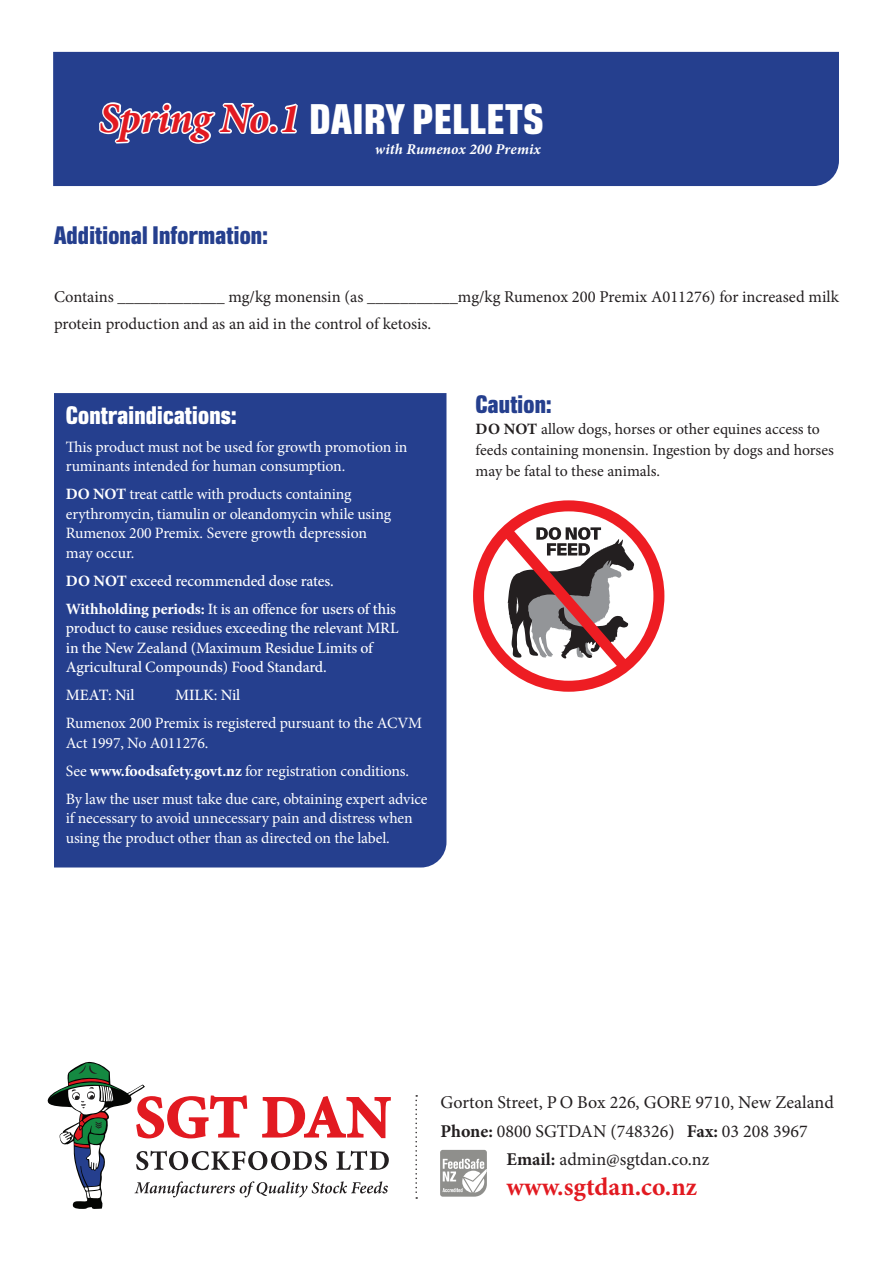
<style>
.page{position:relative;width:893px;height:1263px;background:#fff}
.page>*{position:absolute;margin:0;border:0;box-sizing:border-box;transform-origin:0 0}
.t1{font:40.5px "Valibuk";letter-spacing:.02em;color:#fff}
.t2{font:700 25.5px "Minion Pro";letter-spacing:.005em;color:#e21a21}
.t3{font:24px "Valibuk";letter-spacing:.01em;color:#253f8e}
.t4{font:24px "Valibuk";letter-spacing:.01em;color:#fff}
.t5{font:18px "Minion Pro";color:#231f20}
.t6{font:16.5px/27px "Minion Pro";color:#231f20}
.t7{font:15.75px/19.5px "Minion Pro";letter-spacing:-.01em;color:#fff}
.t8{font:500 15.75px/19.5px "Minion Pro";letter-spacing:-.01em;color:#fff}
.t9{font:15.75px/21px "Minion Pro";color:#231f20}
.t10{font:italic 700 15px "Minion Pro";letter-spacing:.01em;color:#fff}
.s1{font-family:"Minion Pro";font-weight:700;font-style:italic;font-size:42px}
.s2{font-weight:700}
</style>
<div class="page">
<svg style="left:440px;top:1150px;width:47px;height:47px"></svg>
<svg style="left:415px;top:1095px;width:2px;height:104px"></svg>
<svg style="left:47px;top:1061px;width:344px;height:148px"></svg>
<div style="left:54px;top:393px;width:392px;height:474px;background:#253f8e"></div>
<div style="left:53px;top:52px;width:786px;height:134px;background:#253f8e"></div>
<svg style="left:473px;top:500px;width:191px;height:192px"></svg>
<h1 class="t1" style="left:99px;top:92px;width:446px"><span class="s1">Spring No.1</span> DAIRY PELLETS</h1>
<p class="t10" style="left:375px;top:139px;width:168px">with Rumenox 200 Premix</p>
<h3 class="t3" style="left:54px;top:219px;width:215px">Additional Information:</h3>
<p class="t6" style="left:54px;top:283px;width:786px">Contains _____________ mg/kg monensin (as ___________mg/kg Rumenox 200 Premix A011276) for increased milk protein production and as an aid in the control of ketosis.</p>
<h3 class="t4" style="left:66px;top:399px;width:172px">Contraindications:</h3>
<p class="t7" style="left:66px;top:437px;width:343px">This product must not be used for growth promotion in ruminants intended for human consumption.</p>
<p class="t7" style="left:66px;top:484px;width:327px"><span class="s2">DO NOT</span> treat cattle with products containing erythromycin, tiamulin or oleandomycin while using Rumenox 200 Premix. Severe growth depression may occur.</p>
<p class="t8" style="left:66px;top:567px;width:332px;line-height:28px"><span class="s2">DO NOT</span> exceed recommended dose rates.<br><span class="s2">Withholding periods:</span> It is an offence for users of this</p>
<p class="t8" style="left:66px;top:618px;width:334px">product to cause residues exceeding the relevant MRL in the New Zealand (Maximum Residue Limits of<br>Agricultural Compounds) Food Standard.</p>
<p class="t8" style="left:66px;top:685px;width:70px">MEAT: Nil</p>
<p class="t8" style="left:175px;top:685px;width:67px">MILK: Nil</p>
<p class="t7" style="left:66px;top:713px;width:358px">Rumenox 200 Premix is registered pursuant to the ACVM<br>Act 1997, No A011276.</p>
<p class="t7" style="left:66px;top:757px;width:363px;line-height:28px">See <span class="s2">www.foodsafety.govt.nz</span> for registration conditions.<br>By law the user must take due care, obtaining expert advice</p>
<p class="t7" style="left:66px;top:808px;width:348px">if necessary to avoid unnecessary pain and distress when using the product other than as directed on the label.</p>
<h3 class="t3" style="left:475px;top:388px;width:78px">Caution:</h3>
<p class="t9" style="left:475px;top:418px;width:360px"><span class="s2">DO NOT</span> allow dogs, horses or other equines access to feeds containing monensin. Ingestion by dogs and horses may be fatal to these animals.</p>
<p class="t5" style="left:440px;top:1090px;width:395px">Gorton Street, P O Box 226, GORE 9710, New Zealand</p>
<p class="t5" style="left:440px;top:1119px;width:369px"><span class="s2">Phone:</span> 0800 SGTDAN (748326) <span class="s2">Fax:</span> 03 208 3967</p>
<p class="t5" style="left:506px;top:1147px;width:204px"><span class="s2">Email:</span> admin@sgtdan.co.nz</p>
<h2 class="t2" style="left:506px;top:1169px;width:192px">www.sgtdan.co.nz</h2>
</div>
